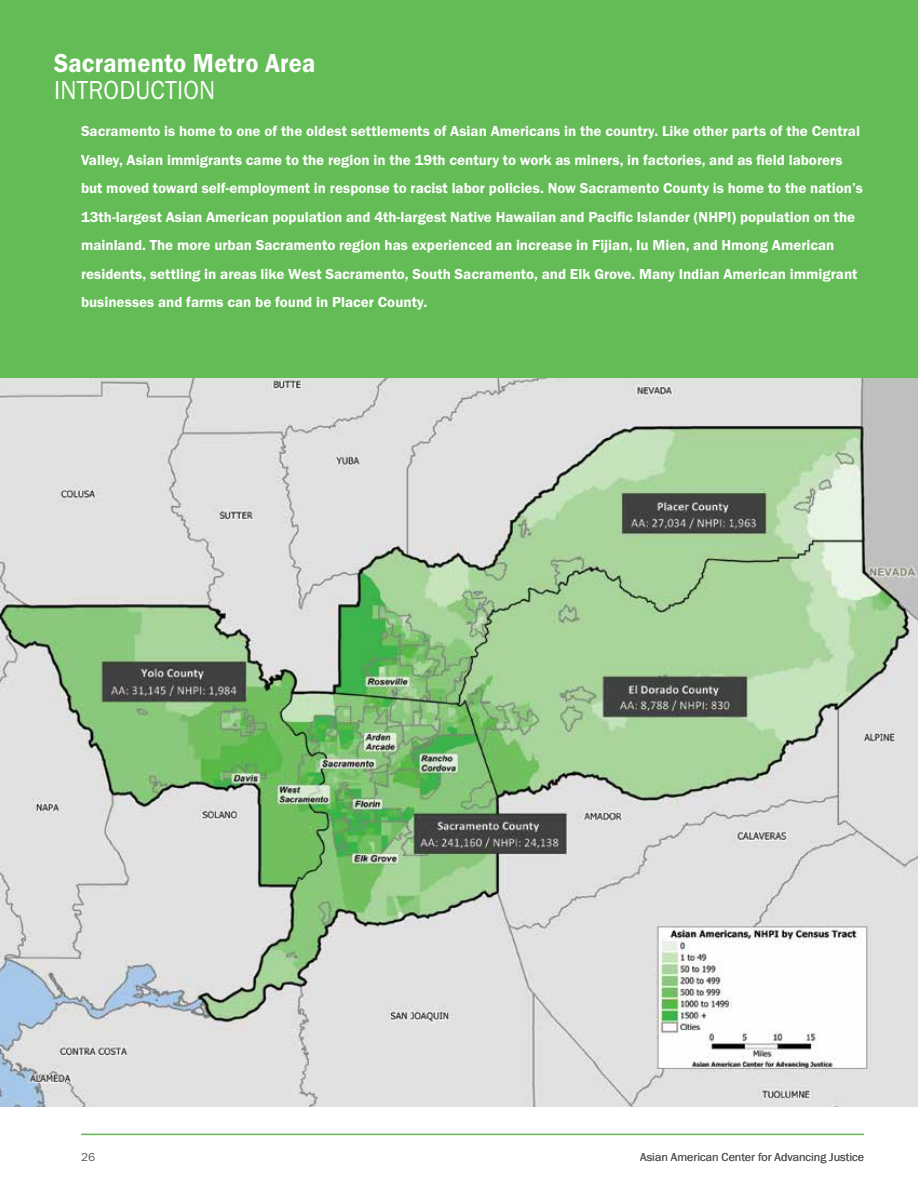
<style>
.page{position:relative;width:918px;height:1188px;background:#fff}
.page>*{position:absolute;margin:0;border:0;box-sizing:border-box;transform-origin:0 0}
.t1{font:27px "Franklin Gothic URW Boo";letter-spacing:.01em;color:#fff;scale:.91 1}
.t2{font:27px "Franklin Gothic URW Dem";letter-spacing:.01em;color:#fff;scale:.91 1}
.t3{font:15px/28.5px "Franklin Gothic URW Dem";color:#fff}
.t4{font:12px "Franklin Gothic URW Boo";color:#58595b}
</style>
<div class="page">
<hr style="left:81px;top:1134px;width:783px;height:1px;background:#63bc55">
<img style="left:0;top:378px;width:918px;height:729px">
<div style="left:0;top:0;width:918px;height:378px;background:#63bc55"></div>
<h1 class="t2" style="left:54px;top:46px;width:289px">Sacramento Metro Area</h1>
<h1 class="t1" style="left:54px;top:73px;width:14px">intr</h1>
<h1 class="t1" style="left:104px;top:73px;width:120px">oduction</h1>
<p class="t3" style="left:81px;top:117px;width:783px">Sacramento is home to one of the oldest settlements of Asian Americans in the country. Like other parts of the Central Valley, Asian immigrants came to the region in the 19th century to work as miners, in factories, and as field laborers but moved toward self-employment in response to racist labor policies. Now Sacramento County is home to the nation’s 13th-largest Asian American population and 4th-largest Native Hawaiian and Pacific Islander (NHPI) population on the mainland. The more urban Sacramento region has experienced an increase in Fijian, Iu Mien, and Hmong American residents, settling in areas like West Sacramento, South Sacramento, and Elk Grove. Many Indian American immigrant businesses and farms can be found in Placer County.</p>
<h1 class="t1" style="left:99px;top:51px;width:65px">Immigrati</h1>
<h1 class="t1" style="left:214px;top:51px;width:32px">on</h1>
<p class="t4" style="left:81px;top:1150px;width:16px">26</p>
<p class="t4" style="left:640px;top:1150px;width:225px">Asian American Center for Advancing Justice</p>
</div>
